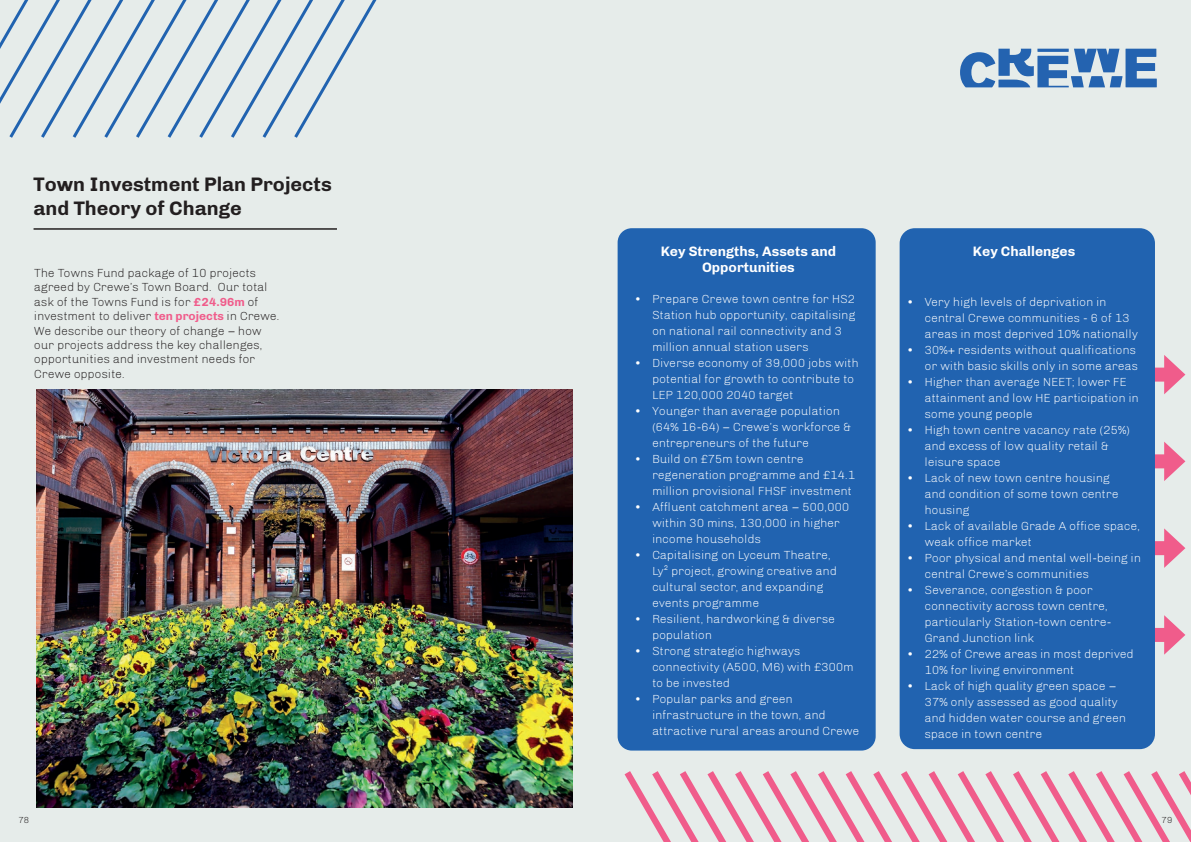
<style>
.page{position:relative;width:1191px;height:842px;background:#fff}
.page>*{position:absolute;margin:0;border:0;box-sizing:border-box;transform-origin:0 0}
.t1{font:700 20px/24px "Chivo";color:#231f20}
.t2{font:700 14px/16.8px "Chivo";color:#fff;text-align:center}
.t3{font:300 12px/16px "Chivo";color:#fff}
.t4{font:300 12px/14.4px "Chivo";color:#231f20}
.t5{font:300 9px "Chivo";color:#231f20}
.s1{font-weight:700;color:#f05c8b}
</style>
<div class="page">
<div style="left:595px;top:0;width:596px;height:842px;background:#e6ecea"></div>
<div style="left:0;top:0;width:595px;height:842px;background:#e6ecea"></div>
<hr style="left:34px;top:228px;width:303px;height:2px;background:#231f20">
<svg style="left:0;top:0;width:377px;height:138px"></svg>
<svg style="left:624px;top:771px;width:567px;height:71px"></svg>
<svg style="left:960px;top:49px;width:196px;height:38px"></svg>
<img style="left:36px;top:390px;width:537px;height:418px">
<div style="left:617px;top:228px;width:258px;height:522px;background:#2163b0;border-radius:14px"></div>
<div style="left:899px;top:228px;width:256px;height:521px;background:#2163b0;border-radius:15px"></div>
<div style="left:1155px;top:368px;width:17px;height:14px;background:#f05c8b"></div>
<svg style="left:1164px;top:355px;width:21px;height:39px"></svg>
<div style="left:1155px;top:454px;width:17px;height:14px;background:#f05c8b"></div>
<svg style="left:1164px;top:442px;width:21px;height:39px"></svg>
<div style="left:1155px;top:541px;width:17px;height:14px;background:#f05c8b"></div>
<svg style="left:1164px;top:528px;width:21px;height:40px"></svg>
<div style="left:1155px;top:628px;width:17px;height:14px;background:#f05c8b"></div>
<svg style="left:1164px;top:615px;width:21px;height:40px"></svg>
<h1 class="t1" style="left:34px;top:172px;width:300px">Town Investment Plan Projects and Theory of Change</h1>
<p class="t4" style="left:34px;top:266px;width:247px">The Towns Fund package of 10 projects agreed by Crewe’s Town Board. Our total ask of the Towns Fund is for <span class="s1">£24.96m</span> of investment to deliver <span class="s1">ten projects</span> in Crewe.<br>We describe our theory of change – how our projects address the key challenges, opportunities and investment needs for Crewe opposite.</p>
<p class="t2" style="left:660px;top:242px;width:177px">Key Strengths, Assets and<br>Opportunities</p>
<p class="t3" style="left:652px;top:291px;width:205px;text-indent:-18px">• Prepare Crewe town centre for HS2<br>Station hub opportunity, capitalising on national rail connectivity and 3 million annual station users</p>
<p class="t3" style="left:652px;top:355px;width:208px;text-indent:-18px">• Diverse economy of 39,000 jobs with potential for growth to contribute to<br>LEP 120,000 2040 target</p>
<p class="t3" style="left:652px;top:403px;width:201px;text-indent:-18px">• Younger than average population (64% 16-64) – Crewe’s workforce &amp; entrepreneurs of the future</p>
<p class="t3" style="left:652px;top:451px;width:205px;text-indent:-18px">• Build on £75m town centre regeneration programme and £14.1 million provisional FHSF investment</p>
<p class="t3" style="left:652px;top:499px;width:199px;text-indent:-18px">• Affluent catchment area – 500,000 within 30 mins, 130,000 in higher income households</p>
<p class="t3" style="left:652px;top:547px;width:186px;text-indent:-18px">• Capitalising on Lyceum Theatre,<br>Ly² project, growing creative and cultural sector, and expanding events programme</p>
<p class="t3" style="left:652px;top:611px;width:184px;text-indent:-18px">• Resilient, hardworking &amp; diverse population</p>
<p class="t3" style="left:652px;top:643px;width:203px;text-indent:-18px">• Strong strategic highways connectivity (A500, M6) with £300m to be invested</p>
<p class="t3" style="left:652px;top:691px;width:209px;text-indent:-18px">• Popular parks and green infrastructure in the town, and attractive rural areas around Crewe</p>
<p class="t2" style="left:973px;top:242px;width:104px">Key Challenges</p>
<p class="t3" style="left:924px;top:294px;width:215px;text-indent:-18px">• Very high levels of deprivation in central Crewe communities - 6 of 13 areas in most deprived 10% nationally</p>
<p class="t3" style="left:906px;top:342px;width:233px;text-align:right">• 30%+ residents without qualifications or with basic skills only in some areas</p>
<p class="t3" style="left:924px;top:374px;width:216px;text-indent:-18px">• Higher than average NEET; lower FE attainment and low HE participation in some young people</p>
<p class="t3" style="left:924px;top:422px;width:207px;text-indent:-18px">• High town centre vacancy rate (25%) and excess of low quality retail &amp; leisure space</p>
<p class="t3" style="left:924px;top:470px;width:195px;text-indent:-18px">• Lack of new town centre housing and condition of some town centre housing</p>
<p class="t3" style="left:924px;top:518px;width:217px;text-indent:-18px">• Lack of available Grade A office space, weak office market</p>
<p class="t3" style="left:924px;top:550px;width:218px;text-indent:-18px">• Poor physical and mental well-being in central Crewe’s communities</p>
<p class="t3" style="left:924px;top:582px;width:188px;text-indent:-18px">• Severance, congestion &amp; poor connectivity across town centre, particularly Station-town centre-<br>Grand Junction link</p>
<p class="t3" style="left:924px;top:646px;width:211px;text-indent:-18px">• 22% of Crewe areas in most deprived<br>10% for living environment</p>
<p class="t3" style="left:924px;top:678px;width:203px;text-indent:-18px">• Lack of high quality green space –<br>37% only assessed as good quality and hidden water course and green space in town centre</p>
<p class="t5" style="left:18px;top:814px;width:13px">78</p>
<p class="t5" style="left:1161px;top:814px;width:13px">79</p>
</div>
